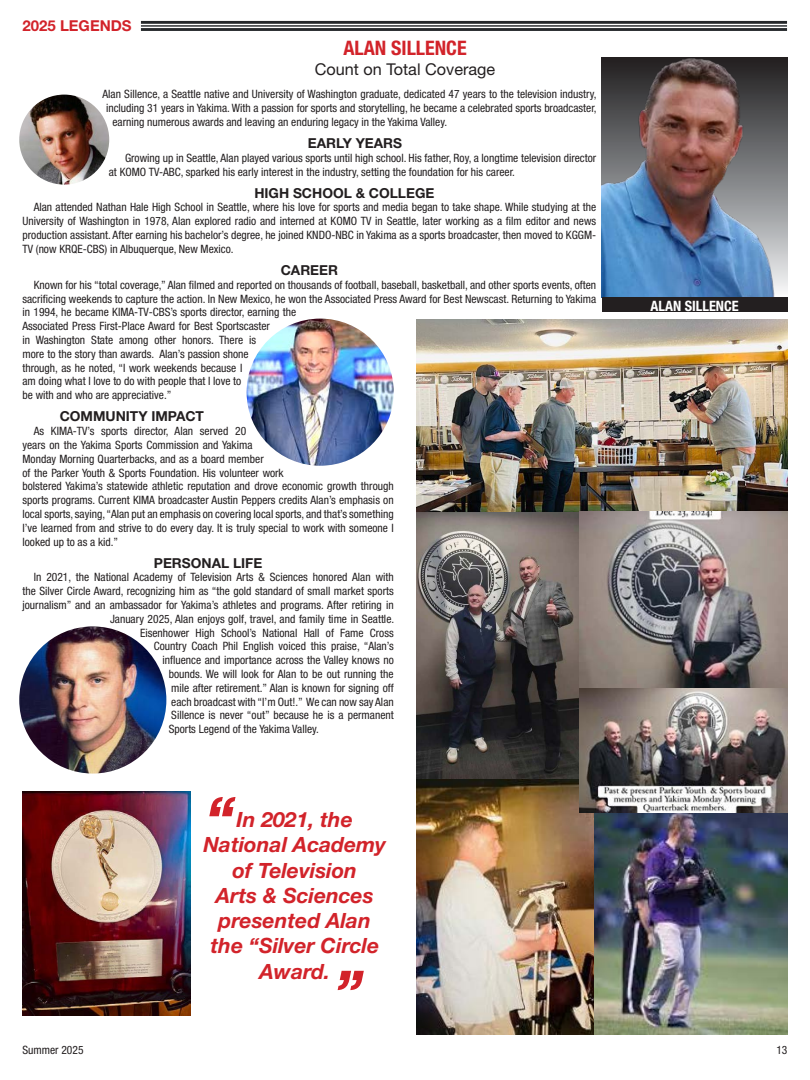
<style>
.page{position:relative;width:810px;height:1080px;background:#fff}
.page>*{position:absolute;margin:0;border:0;box-sizing:border-box;transform-origin:0 0}
.t1{font:italic 700 60.12px "Helvetica Neue LT Std";color:#d2232a}
.t2{font:italic 700 21px/25.2px "Helvetica Neue LT Std";color:#d2232a;text-align:center}
.Title_Red{font:700 condensed 20px "Helvetica Neue LT Std";color:#d2232a}
.Subtitle{font:16.25px "Helvetica Neue LT Std";color:#231f20}
.Page_Title{font:700 15px "Helvetica Neue LT Std";color:#d2232a}
.t3{font:700 condensed 14.25px "Helvetica Neue LT Std";color:#fff}
.Heading{font:700 13.75px "Helvetica Neue LT Std";color:#231f20}
.Body_Copy{font:condensed 11.5px/13.8px "Helvetica Neue LT Std";color:#231f20}
</style>
<div class="page">
<img style="left:602px;top:57px;width:186px;height:240px">
<div style="left:602px;top:297px;width:186px;height:15px;background:#231f20"></div>
<hr style="left:141px;top:28px;width:646px;height:3px;background:#24272a">
<hr style="left:141px;top:25px;width:646px;height:2px;background:#24272a">
<hr style="left:141px;top:21px;width:646px;height:3px;background:#24272a">
<img style="left:416px;top:512px;width:163px;height:267px">
<img style="left:416px;top:320px;width:372px;height:192px">
<img style="left:22px;top:791px;width:169px;height:225px">
<img style="left:594px;top:808px;width:194px;height:226px">
<img style="left:19px;top:95px;width:90px;height:90px;border-radius:45px">
<img style="left:19px;top:626px;width:147px;height:148px;border-radius:74px">
<img style="left:247px;top:319px;width:147px;height:147px;border-radius:74px">
<img style="left:416px;top:779px;width:178px;height:255px">
<img style="left:579px;top:512px;width:208px;height:301px">
<p class="Page_Title" style="left:22px;top:17px;width:111px">2025 LEGENDS</p>
<p class="Title_Red" style="left:343px;top:36px;width:125px">ALAN SILLENCE</p>
<p class="Subtitle" style="left:315px;top:59px;width:182px">Count on Total Coverage</p>
<p class="Body_Copy" style="left:102px;top:87px;width:496px">Alan Sillence, a Seattle native and University of Washington graduate, dedicated 47 years to the television industry,</p>
<p class="Body_Copy" style="left:106px;top:101px;width:492px">including 31 years in Yakima. With a passion for sports and storytelling, he became a celebrated sports broadcaster,</p>
<p class="Body_Copy" style="left:112px;top:115px;width:336px">earning numerous awards and leaving an enduring legacy in the Yakima Valley.</p>
<p class="Heading" style="left:308px;top:135px;width:96px">EARLY YEARS</p>
<p class="Body_Copy" style="left:109px;top:151px;width:489px;text-indent:16px">Growing up in Seattle, Alan played various sports until high school. His father, Roy, a longtime television director at KOMO TV-ABC, sparked his early interest in the industry, setting the foundation for his career.</p>
<p class="Heading" style="left:254px;top:184px;width:182px">HIGH SCHOOL &amp; COLLEGE</p>
<p class="Body_Copy" style="left:23px;top:200px;width:575px;text-align:justify;text-indent:11px">Alan attended Nathan Hale High School in Seattle, where his love for sports and media began to take shape. While studying at the University of Washington in 1978, Alan explored radio and interned at KOMO TV in Seattle, later working as a film editor and news production assistant. After earning his bachelor’s degree, he joined KNDO-NBC in Yakima as a sports broadcaster, then moved to KGGM-TV (now KRQE-CBS) in Albuquerque, New Mexico.</p>
<p class="Heading" style="left:281px;top:262px;width:59px">CAREER</p>
<p class="Body_Copy" style="left:23px;top:278px;width:575px;text-indent:11px">Known for his “total coverage,” Alan filmed and reported on thousands of football, baseball, basketball, and other sports events, often sacrificing weekends to capture the action. In New Mexico, he won the Associated Press Award for Best Newscast. Returning to Yakima in 1994, he became KIMA-TV-CBS’s sports director, earning the<br>Associated Press First-Place Award for Best Sportscaster<br>in Washington State among other honors. There is<br>more to the story than awards. Alan’s passion shone<br>through, as he noted, “I work weekends because I<br>am doing what I love to do with people that I love to<br>be with and who are appreciative.”</p>
<p class="Heading" style="left:60px;top:408px;width:146px">COMMUNITY IMPACT</p>
<p class="Body_Copy" style="left:23px;top:424px;width:373px;text-indent:11px">As KIMA-TV’s sports director, Alan served 20<br>years on the Yakima Sports Commission and Yakima<br>Monday Morning Quarterbacks, and as a board member<br>of the Parker Youth &amp; Sports Foundation. His volunteer work<br>bolstered Yakima’s statewide athletic reputation and drove economic growth through sports programs. Current KIMA broadcaster Austin Peppers credits Alan’s emphasis on local sports, saying, “Alan put an emphasis on covering local sports, and that’s something I’ve learned from and strive to do every day. It is truly special to work with someone I looked up to as a kid.”</p>
<p class="Heading" style="left:154px;top:554px;width:110px">PERSONAL LIFE</p>
<p class="Body_Copy" style="left:34px;top:570px;width:362px">In 2021, the National Academy of Television Arts &amp; Sciences honored Alan with</p>
<p class="Body_Copy" style="left:23px;top:584px;width:373px">the Silver Circle Award, recognizing him as “the gold standard of small market sports</p>
<p class="Body_Copy" style="left:23px;top:598px;width:373px">journalism” and an ambassador for Yakima’s athletes and programs. After retiring in</p>
<p class="Body_Copy" style="left:110px;top:612px;width:286px">January 2025, Alan enjoys golf, travel, and family time in Seattle.</p>
<p class="Body_Copy" style="left:140px;top:626px;width:255px">Eisenhower High School’s National Hall of Fame Cross</p>
<p class="Body_Copy" style="left:154px;top:639px;width:242px">Country Coach Phil English voiced this praise, “Alan’s</p>
<p class="Body_Copy" style="left:163px;top:653px;width:233px">influence and importance across the Valley knows no</p>
<p class="Body_Copy" style="left:169px;top:667px;width:226px">bounds. We will look for Alan to be out running the</p>
<p class="Body_Copy" style="left:171px;top:681px;width:224px">mile after retirement.” Alan is known for signing off</p>
<p class="Body_Copy" style="left:171px;top:695px;width:224px">each broadcast with “I’m Out!.” We can now say Alan</p>
<p class="Body_Copy" style="left:171px;top:708px;width:224px">Sillence is never “out” because he is a permanent</p>
<p class="Body_Copy" style="left:169px;top:722px;width:152px">Sports Legend of the Yakima Valley.</p>
<p class="t1" style="left:205px;top:781px;width:30px">“</p>
<p class="t2" style="left:203px;top:807px;width:184px">In 2021, the<br>National Academy of Television<br>Arts &amp; Sciences presented Alan the “Silver Circle<br>Award.</p>
<p class="t1" style="left:334px;top:955px;width:30px">”</p>
<p class="t3" style="left:651px;top:297px;width:90px">ALAN SILLENCE</p>
<p class="Body_Copy" style="left:22px;top:1043px;width:63px">Summer 2025</p>
<p class="Body_Copy" style="left:776px;top:1043px;width:13px">13</p>
</div>
